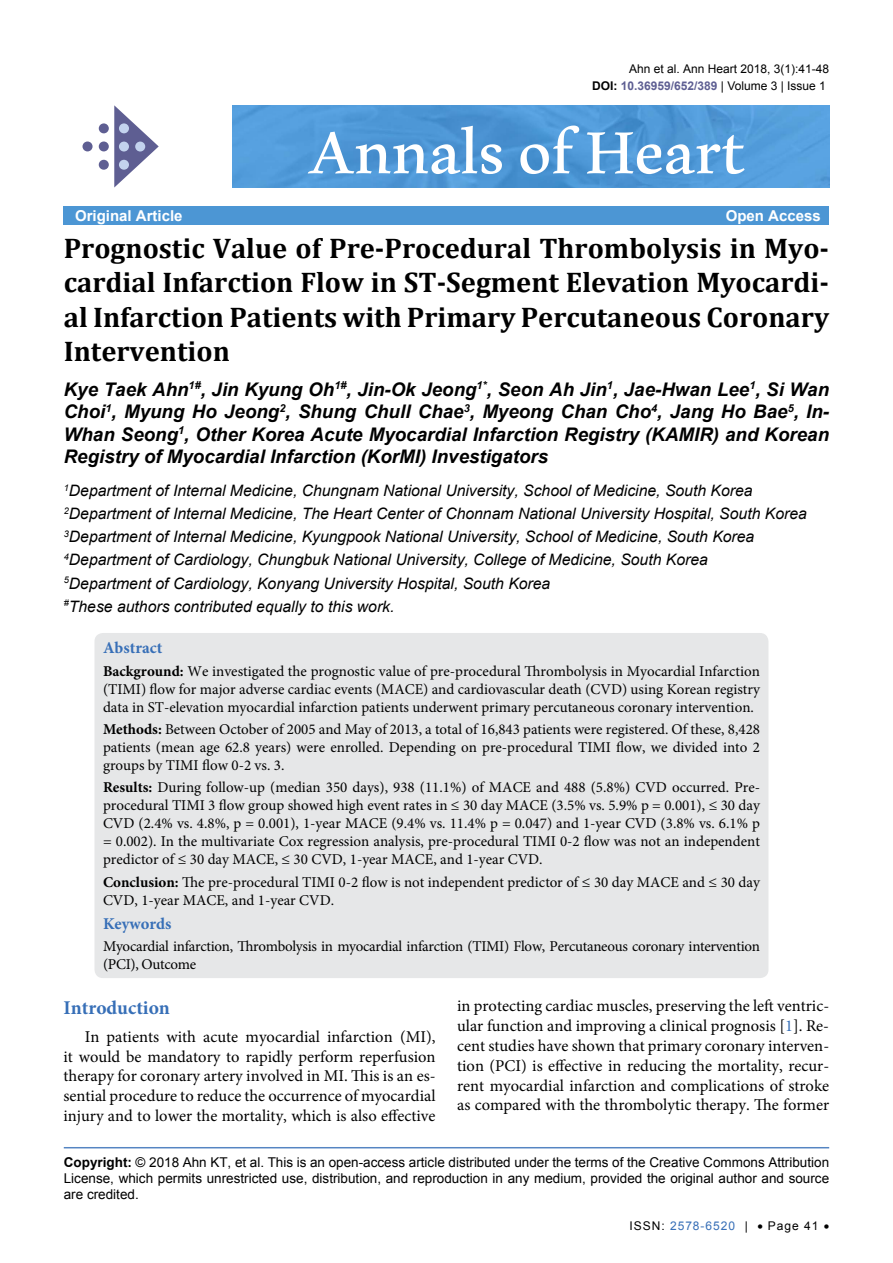
<style>
.page{position:relative;width:893px;height:1263px;background:#fff}
.page>*{position:absolute;margin:0;border:0;box-sizing:border-box;transform-origin:0 0}
.t1{font:105px "Aldhabi";color:#fff}
.t2{font:700 28.5px/34.2px "Cambria";color:#000;text-align:justify}
.t3{font:700 19.5px "Minion Pro";color:#376fb7}
.t4{font:italic 700 18.75px/22.5px "Arial";color:#000;text-align:justify}
.t5{font:16.5px/19.8px "Minion Pro";color:#000;text-align:justify}
.t6{font:700 16.5px "Minion Pro";color:#376fb7}
.t7{font:italic 15.75px/23.1px "Arial";color:#000}
.t8{font:15px/18px "Minion Pro";color:#000;text-align:justify}
.t9{font:15px/18px "Minion Pro";letter-spacing:-.02em;color:#000}
.t10{font:700 15px "Arial";color:#fff}
.t11{font:13.5px/16.2px "Arial";color:#000;text-align:justify}
.t12{font:700 12px "Arial";color:#5e5f93}
.t13{font:12px "Arial";color:#000}
.t14{font:12px "Arial";letter-spacing:.08em;color:#000}
.s1{color:#000}
.s2{font-weight:400;color:#000}
.s3{font-weight:700}
.s4{color:#376fb7}
</style>
<div class="page">
<hr style="left:64px;top:1147px;width:765px;height:1px;background:#376fb7">
<div style="left:64px;top:207px;width:765px;height:18px;background:#4c96d4"></div>
<img style="left:233px;top:106px;width:596px;height:82px">
<svg style="left:114px;top:105px;width:45px;height:83px"></svg>
<div style="left:99px;top:123px;width:10px;height:10px;background:#5e5e92;border-radius:50%"></div>
<div style="left:83px;top:141px;width:10px;height:10px;background:#5e5e92;border-radius:50%"></div>
<div style="left:99px;top:141px;width:10px;height:10px;background:#5e5e92;border-radius:50%"></div>
<div style="left:119px;top:142px;width:10px;height:9px;background:#c3d3ee;border-radius:50%"></div>
<div style="left:135px;top:142px;width:10px;height:9px;background:#c3d3ee;border-radius:50%"></div>
<div style="left:119px;top:160px;width:10px;height:10px;background:#c3d3ee;border-radius:50%"></div>
<div style="left:119px;top:123px;width:10px;height:10px;background:#c3d3ee;border-radius:50%"></div>
<div style="left:99px;top:160px;width:10px;height:10px;background:#5e5e92;border-radius:50%"></div>
<div style="left:94px;top:633px;width:674px;height:345px;background:#e6e7e8;border-radius:9px"></div>
<p class="t13" style="left:629px;top:60px;width:202px">Ahn et al. Ann Heart 2018, 3(1):41-48</p>
<p class="t12" style="left:592px;top:78px;width:235px"><span class="s1">DOI:</span> 10.36959/652/389 <span class="s2">| Volume 3 | Issue 1</span></p>
<h1 class="t1" style="left:309px;top:62px;width:437px">Annals of Heart</h1>
<p class="t10" style="left:75px;top:206px;width:109px">Original Article</p>
<p class="t10" style="left:726px;top:206px;width:97px">Open Access</p>
<h2 class="t2" style="left:64px;top:230px;width:767px">Prognostic Value of Pre-Procedural Thrombolysis in Myo&shy;cardial Infarction Flow in ST-Segment Elevation Myocardi&shy;al Infarction Patients with Primary Percutaneous Coronary Intervention</h2>
<p class="t4" style="left:64px;top:378px;width:767px">Kye Taek Ahn<sup>1#</sup>, Jin Kyung Oh<sup>1#</sup>, Jin-Ok Jeong<sup>1*</sup>, Seon Ah Jin<sup>1</sup>, Jae-Hwan Lee<sup>1</sup>, Si Wan Choi<sup>1</sup>, Myung Ho Jeong<sup>2</sup>, Shung Chull Chae<sup>3</sup>, Myeong Chan Cho<sup>4</sup>, Jang Ho Bae<sup>5</sup>, In-Whan Seong<sup>1</sup>, Other Korea Acute Myocardial Infarction Registry (KAMIR) and Korean Registry of Myocardial Infarction (KorMI) Investigators</p>
<p class="t7" style="left:64px;top:479px;width:745px"><sup>1</sup>Department of Internal Medicine, Chungnam National University, School of Medicine, South Korea <sup>2</sup>Department of Internal Medicine, The Heart Center of Chonnam National University Hospital, South Korea <sup>3</sup>Department of Internal Medicine, Kyungpook National University, School of Medicine, South Korea <sup>4</sup>Department of Cardiology, Chungbuk National University, College of Medicine, South Korea<br><sup>5</sup>Department of Cardiology, Konyang University Hospital, South Korea<br><sup>#</sup>These authors contributed equally to this work.</p>
<p class="t6" style="left:103px;top:637px;width:61px">Abstract</p>
<p class="t8" style="left:103px;top:662px;width:658px"><span class="s3">Background:</span> We investigated the prognostic value of pre-procedural Thrombolysis in Myocardial Infarction (TIMI) flow for major adverse cardiac events (MACE) and cardiovascular death (CVD) using Korean registry data in ST-elevation myocardial infarction patients underwent primary percutaneous coronary intervention.</p>
<p class="t8" style="left:103px;top:720px;width:659px"><span class="s3">Methods:</span> Between October of 2005 and May of 2013, a total of 16,843 patients were registered. Of these, 8,428 patients (mean age 62.8 years) were enrolled. Depending on pre-procedural TIMI flow, we divided into 2 groups by TIMI flow 0-2 vs. 3.</p>
<p class="t8" style="left:103px;top:778px;width:658px"><span class="s3">Results:</span> During follow-up (median 350 days), 938 (11.1%) of MACE and 488 (5.8%) CVD occurred. Pre&shy;procedural TIMI 3 flow group showed high event rates in ≤ 30 day MACE (3.5% vs. 5.9% p = 0.001), ≤ 30 day CVD (2.4% vs. 4.8%, p = 0.001), 1-year MACE (9.4% vs. 11.4% p = 0.047) and 1-year CVD (3.8% vs. 6.1% p = 0.002). In the multivariate Cox regression analysis, pre-procedural TIMI 0-2 flow was not an independent predictor of ≤ 30 day MACE, ≤ 30 CVD, 1-year MACE, and 1-year CVD.</p>
<p class="t8" style="left:103px;top:873px;width:658px"><span class="s3">Conclusion:</span> The pre-procedural TIMI 0-2 flow is not independent predictor of ≤ 30 day MACE and ≤ 30 day<br>CVD, 1-year MACE, and 1-year CVD.</p>
<p class="t6" style="left:103px;top:912px;width:70px">Keywords</p>
<p class="t9" style="left:103px;top:937px;width:658px">Myocardial infarction, Thrombolysis in myocardial infarction (TIMI) Flow, Percutaneous coronary intervention (PCI), Outcome</p>
<h3 class="t3" style="left:63px;top:993px;width:108px">Introduction</h3>
<p class="t5" style="left:63px;top:1027px;width:374px;text-indent:21px">In patients with acute myocardial infarction (MI), it would be mandatory to rapidly perform reperfusion therapy for coronary artery involved in MI. This is an es&shy;sential procedure to reduce the occurrence of myocardial injury and to lower the mortality, which is also effective</p>
<p class="t5" style="left:457px;top:996px;width:374px">in protecting cardiac muscles, preserving the left ventric&shy;ular function and improving a clinical prognosis [<span class="s4">1</span>]. Re&shy;cent studies have shown that primary coronary interven&shy;tion (PCI) is effective in reducing the mortality, recur&shy;rent myocardial infarction and complications of stroke as compared with the thrombolytic therapy. The former</p>
<p class="t11" style="left:64px;top:1154px;width:767px"><span class="s3">Copyright:</span> © 2018 Ahn KT, et al. This is an open-access article distributed under the terms of the Creative Commons Attribution License, which permits unrestricted use, distribution, and reproduction in any medium, provided the original author and source are credited.</p>
<p class="t14" style="left:630px;top:1217px;width:201px">ISSN: <span class="s4">2578-6520</span> | • Page 41 •</p>
</div>
